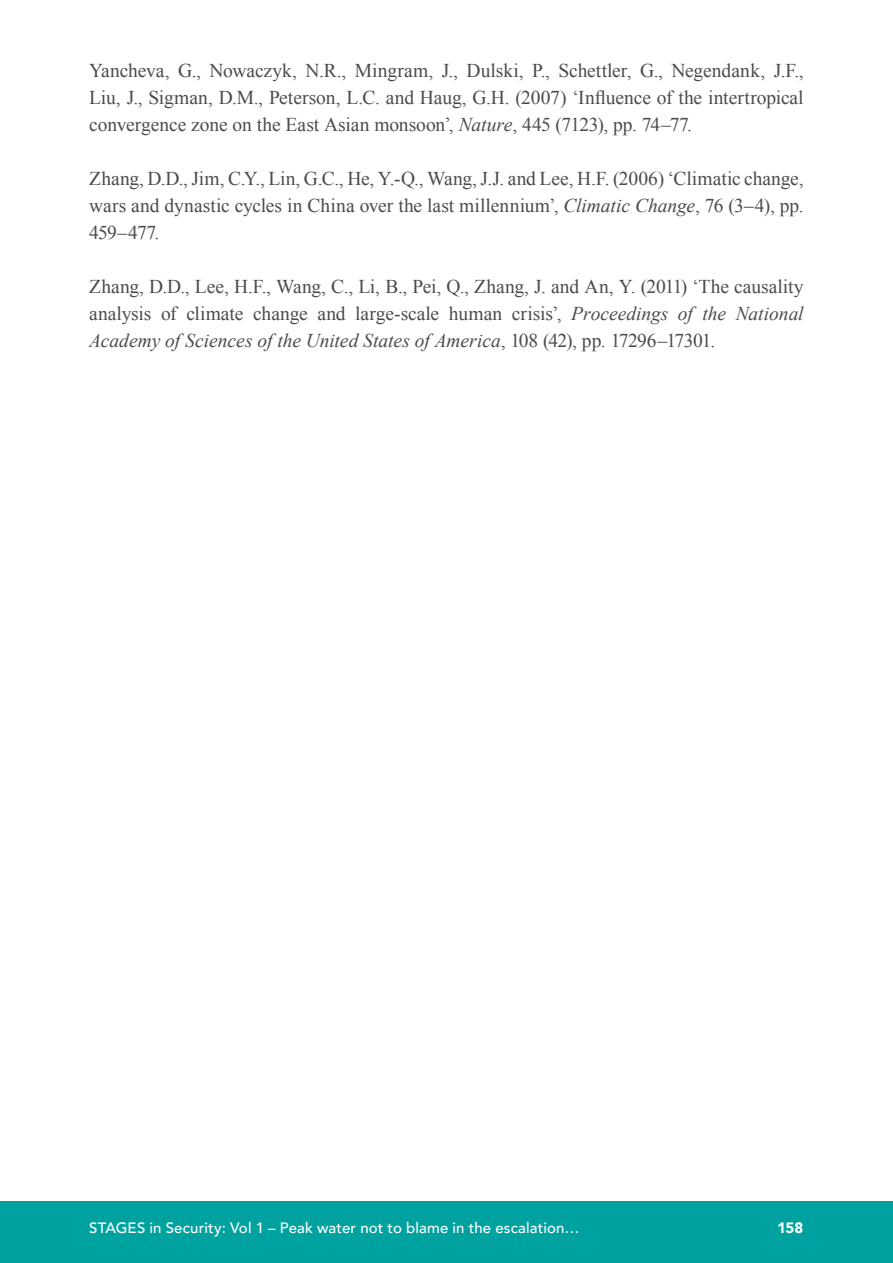
<style>
.page{position:relative;width:893px;height:1263px;background:#fff}
.page>*{position:absolute;margin:0;border:0;box-sizing:border-box;transform-origin:0 0}
.t1{font:19.5px/27px "Times New Roman";letter-spacing:-.005em;color:#4b4b4a;text-align:justify}
.t2{font:500 15px "Avenir";letter-spacing:.01em;color:#fff}
.t3{font:900 15px "Avenir";color:#fff}
.s1{font-style:italic}
</style>
<div class="page">
<div style="left:0;top:1201px;width:893px;height:62px;background:#00a2a0"></div>
<p class="t1" style="left:89px;top:56px;width:716px">Yancheva, G., Nowaczyk, N.R., Mingram, J., Dulski, P., Schettler, G., Negendank, J.F., Liu, J., Sigman, D.M., Peterson, L.C. and Haug, G.H. (2007) ‘Influence of the intertropical convergence zone on the East Asian monsoon’, <span class="s1">Nature</span>, 445 (7123), pp. 74–77.</p>
<p class="t1" style="left:89px;top:164px;width:716px">Zhang, D.D., Jim, C.Y., Lin, G.C., He, Y.-Q., Wang, J.J. and Lee, H.F. (2006) ‘Climatic change, wars and dynastic cycles in China over the last millennium’, <span class="s1">Climatic Change</span>, 76 (3–4), pp.<br>459–477.</p>
<p class="t1" style="left:89px;top:272px;width:716px">Zhang, D.D., Lee, H.F., Wang, C., Li, B., Pei, Q., Zhang, J. and An, Y. (2011) ‘The causality analysis of climate change and large-scale human crisis’, <span class="s1">Proceedings of the National Academy of Sciences of the United States of America</span>, 108 (42), pp. 17296–17301.</p>
<p class="t2" style="left:89px;top:1214px;width:492px">STAGES in Security: Vol 1 – Peak water not to blame in the escalation…</p>
<p class="t3" style="left:777px;top:1214px;width:28px">158</p>
</div>
